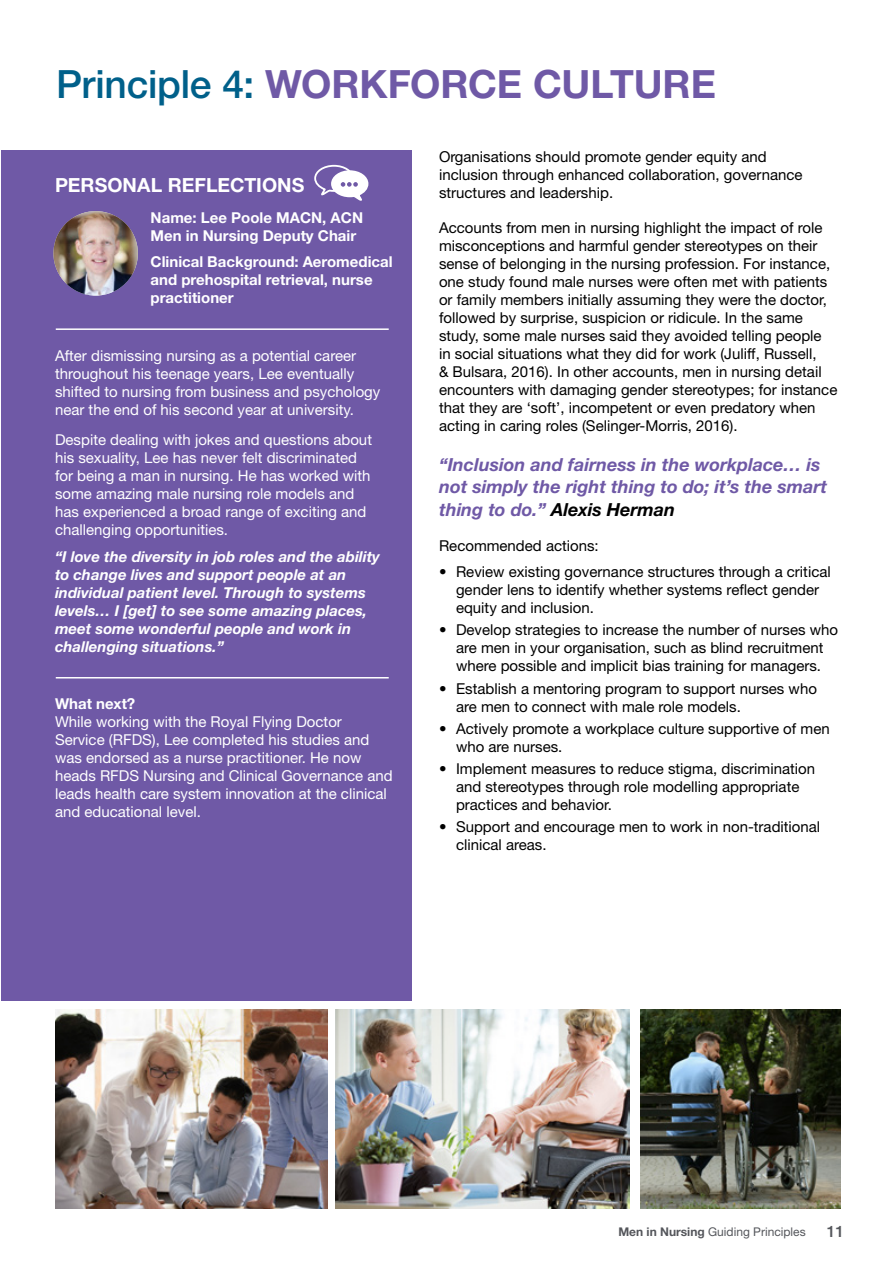
<style>
.page{position:relative;width:893px;height:1263px;background:#fff}
.page>*{position:absolute;margin:0;border:0;box-sizing:border-box;transform-origin:0 0}
.t1{font:700 39px "Helvetica Neue LT Std";letter-spacing:-.005em;color:#6f59a6}
.t2{font:700 19.5px "Helvetica Neue LT Std";color:#fff}
.t3{font:italic 700 18px/22.5px "Helvetica Neue LT Std";color:#6f59a6}
.t4{font:500 15.75px "Helvetica Neue LT Std";color:#54565b}
.t5{font:15px/18px "Helvetica Neue LT Std";color:#000}
.t6{font:15px/18px "Helvetica Neue LT Std";color:#fff}
.t7{font:italic 700 15px/18px "Helvetica Neue LT Std";color:#fff}
.t8{font:700 15px/18px "Helvetica Neue LT Std";color:#fff}
.t9{font:12px "Helvetica Neue LT Std";color:#54565b}
.s1{font-weight:500;color:#00608a}
.s2{color:#000}
.s3{font-weight:700}
</style>
<div class="page">
<div style="left:1px;top:150px;width:411px;height:850px;background:#6f59a6"></div>
<hr style="left:56px;top:328px;width:333px;height:2px;background:#fff">
<hr style="left:56px;top:677px;width:333px;height:1px;background:#fff">
<svg style="left:314px;top:164px;width:55px;height:37px"></svg>
<img style="left:640px;top:1009px;width:200px;height:200px">
<img style="left:336px;top:1009px;width:293px;height:200px">
<img style="left:55px;top:1009px;width:272px;height:200px">
<img style="left:53px;top:211px;width:85px;height:85px;border-radius:42px">
<h1 class="t1" style="left:56px;top:60px;width:661px"><span class="s1">Principle 4:</span> WORKFORCE CULTURE</h1>
<h2 class="t2" style="left:55px;top:173px;width:251px">PERSONAL REFLECTIONS</h2>
<p class="t8" style="left:151px;top:208px;width:214px">Name: Lee Poole MACN, ACN<br>Men in Nursing Deputy Chair</p>
<p class="t8" style="left:151px;top:253px;width:243px">Clinical Background: Aeromedical and prehospital retrieval, nurse practitioner</p>
<p class="t6" style="left:55px;top:346px;width:327px">After dismissing nursing as a potential career throughout his teenage years, Lee eventually shifted to nursing from business and psychology near the end of his second year at university.</p>
<p class="t6" style="left:55px;top:431px;width:319px">Despite dealing with jokes and questions about his sexuality, Lee has never felt discriminated for being a man in nursing. He has worked with some amazing male nursing role models and has experienced a broad range of exciting and challenging opportunities.</p>
<p class="t7" style="left:55px;top:547px;width:327px">“I love the diversity in job roles and the ability to change lives and support people at an individual patient level. Through to systems levels… I [get] to see some amazing places, meet some wonderful people and work in challenging situations.”</p>
<p class="t8" style="left:55px;top:695px;width:82px">What next?</p>
<p class="t6" style="left:55px;top:713px;width:339px">While working with the Royal Flying Doctor Service (RFDS), Lee completed his studies and was endorsed as a nurse practitioner. He now heads RFDS Nursing and Clinical Governance and leads health care system innovation at the clinical and educational level.</p>
<p class="t5" style="left:439px;top:148px;width:365px">Organisations should promote gender equity and inclusion through enhanced collaboration, governance structures and leadership.</p>
<p class="t5" style="left:439px;top:219px;width:400px">Accounts from men in nursing highlight the impact of role misconceptions and harmful gender stereotypes on their sense of belonging in the nursing profession. For instance, one study found male nurses were often met with patients or family members initially assuming they were the doctor, followed by surprise, suspicion or ridicule. In the same study, some male nurses said they avoided telling people<br>in social situations what they did for work (Juliff, Russell,<br>&amp; Bulsara, 2016). In other accounts, men in nursing detail encounters with damaging gender stereotypes; for instance that they are ‘soft’, incompetent or even predatory when acting in caring roles (Selinger-Morris, 2016).</p>
<p class="t3" style="left:439px;top:452px;width:389px">“Inclusion and fairness in the workplace… is not simply the right thing to do; it’s the smart thing to do.” <span class="s2">Alexis Herman</span></p>
<p class="t5" style="left:439px;top:536px;width:161px">Recommended actions:</p>
<p class="t5" style="left:456px;top:563px;width:376px;text-indent:-17px">• Review existing governance structures through a critical gender lens to identify whether systems reflect gender equity and inclusion.</p>
<p class="t5" style="left:439px;top:621px;width:401px;text-align:center">• Develop strategies to increase the number of nurses who are men in your organisation, such as blind recruitment where possible and implicit bias training for managers.</p>
<p class="t5" style="left:456px;top:679px;width:362px;text-indent:-17px">• Establish a mentoring program to support nurses who are men to connect with male role models.</p>
<p class="t5" style="left:456px;top:719px;width:375px;text-indent:-17px">• Actively promote a workplace culture supportive of men who are nurses.</p>
<p class="t5" style="left:456px;top:760px;width:361px;text-indent:-17px">• Implement measures to reduce stigma, discrimination and stereotypes through role modelling appropriate practices and behavior.</p>
<p class="t5" style="left:456px;top:818px;width:366px;text-indent:-17px">• Support and encourage men to work in non-traditional clinical areas.</p>
<p class="t9" style="left:618px;top:1224px;width:189px"><span class="s3">Men in Nursing</span> Guiding Principles</p>
<p class="t4" style="left:827px;top:1222px;width:19px">11</p>
</div>
